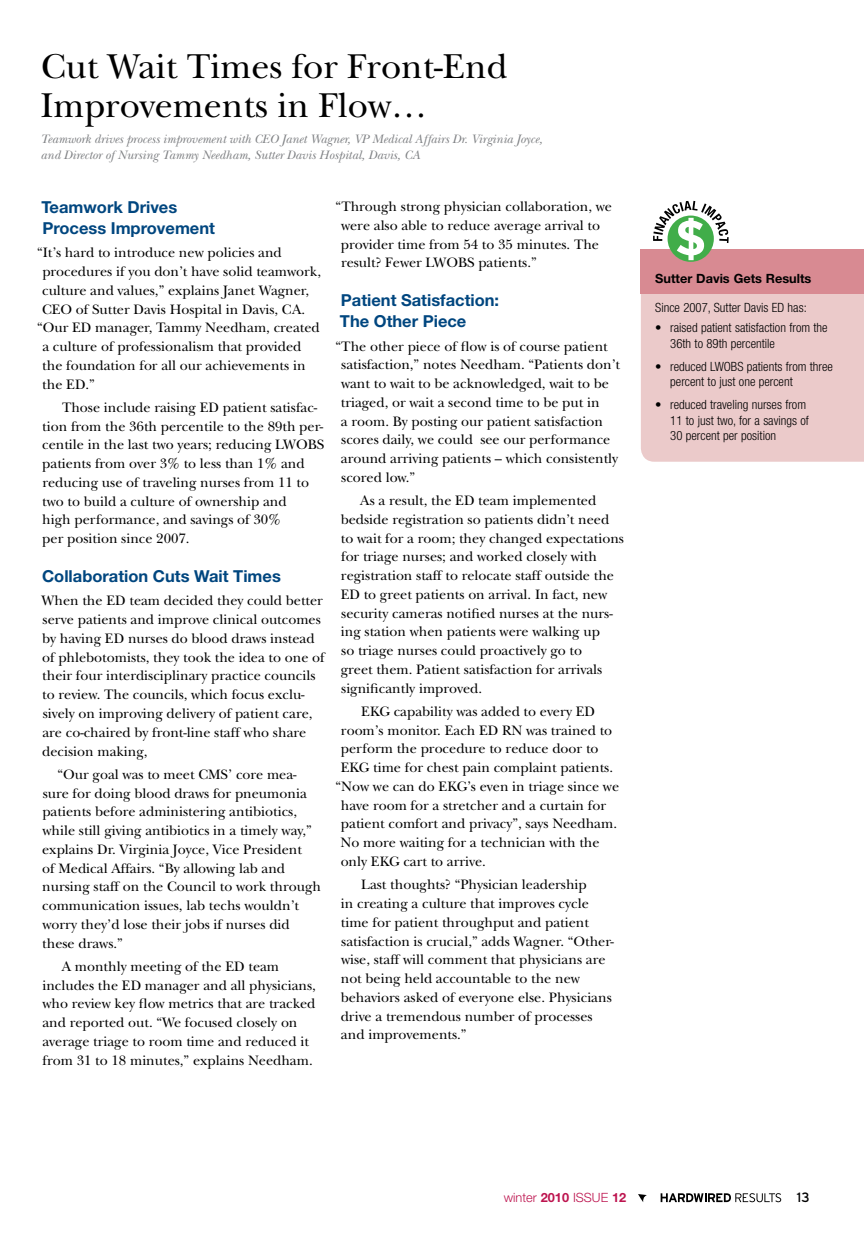
<style>
.page{position:relative;width:864px;height:1242px;background:#fff}
.page>*{position:absolute;margin:0;border:0;box-sizing:border-box;transform-origin:0 0}
.t1{font:36px/39px "New Baskerville Std";color:#000}
.t2{font:700 16.5px/21px "Helvetica Neue LT Std";color:#00467f}
.t3{font:14.25px/18.8px "New Baskerville Std";color:#000}
.t4{font:13.5px "Interstate";color:#000}
.t5{font:300 condensed 12.75px/15.8px "Helvetica Neue LT Std";color:#000}
.t6{font:italic 12.75px/15.8px "New Baskerville Std";color:#808285}
.t7{font:700 12.75px "Helvetica Neue LT Std";color:#000}
.t8{font:300 12.75px "Helvetica Neue LT Std";color:#bd144f}
.s1{font-weight:700}
</style>
<div class="page">
<svg style="left:638px;top:1194px;width:9px;height:8px"></svg>
<svg style="left:661px;top:1193px;width:120px;height:9px"></svg>
<div style="left:641px;top:294px;width:223px;height:168px;background:#ebcaca"></div>
<div style="left:641px;top:249px;width:223px;height:45px;background:#d88a92"></div>
<svg style="left:653px;top:201px;width:76px;height:61px"></svg>
<h1 class="t1" style="left:41px;top:47px;width:469px">Cut Wait Times for Front-End<br>Improvements in Flow…</h1>
<p class="t6" style="left:40px;top:131px;width:504px">Teamwork drives process improvement with CEO Janet Wagner, VP Medical Affairs Dr. Virginia Joyce, and Director of Nursing Tammy Needham, Sutter Davis Hospital, Davis, CA</p>
<p class="t2" style="left:41px;top:196px;width:175px">Teamwork Drives<br>Process Improvement</p>
<p class="t3" style="left:37px;top:243px;width:246px">“It’s hard to introduce new policies and</p>
<p class="t3" style="left:42px;top:262px;width:280px">procedures if you don’t have solid teamwork,</p>
<p class="t3" style="left:42px;top:281px;width:269px">culture and values,” explains Janet Wagner,</p>
<p class="t3" style="left:42px;top:300px;width:265px">CEO of Sutter Davis Hospital in Davis, CA.</p>
<p class="t3" style="left:37px;top:318px;width:284px">“Our ED manager, Tammy Needham, created</p>
<p class="t3" style="left:42px;top:337px;width:261px">a culture of professionalism that provided</p>
<p class="t3" style="left:42px;top:356px;width:265px">the foundation for all our achievements in</p>
<p class="t3" style="left:42px;top:375px;width:54px">the ED.”</p>
<p class="t3" style="left:42px;top:398px;width:284px;text-indent:20px">Those include raising ED patient satisfac&shy;tion from the 36th percentile to the 89th per&shy;centile in the last two years; reducing LWOBS patients from over 3% to less than 1% and reducing use of traveling nurses from 11 to two to build a culture of ownership and<br>high performance, and savings of 30%<br>per position since 2007.</p>
<p class="t2" style="left:42px;top:565px;width:240px">Collaboration Cuts Wait Times</p>
<p class="t3" style="left:42px;top:592px;width:285px">When the ED team decided they could better serve patients and improve clinical outcomes by having ED nurses do blood draws instead of phlebotomists, they took the idea to one of their four interdisciplinary practice councils to review. The councils, which focus exclu&shy;sively on improving delivery of patient care, are co-chaired by front-line staff who share decision making,</p>
<p class="t3" style="left:42px;top:765px;width:280px;text-indent:15px">“Our goal was to meet CMS’ core mea&shy;sure for doing blood draws for pneumonia patients before administering antibiotics, while still giving antibiotics in a timely way,” explains Dr. Virginia Joyce, Vice President<br>of Medical Affairs. “By allowing lab and nursing staff on the Council to work through communication issues, lab techs wouldn’t worry they’d lose their jobs if nurses did these draws.”</p>
<p class="t3" style="left:42px;top:957px;width:275px;text-indent:19px">A monthly meeting of the ED team includes the ED manager and all physicians, who review key flow metrics that are tracked and reported out. “We focused closely on average triage to room time and reduced it from 31 to 18 minutes,” explains Needham.</p>
<p class="t3" style="left:341px;top:197px;width:273px;text-indent:-5px">“Through strong physician collaboration, we were also able to reduce average arrival to provider time from 54 to 35 minutes. The result? Fewer LWOBS patients.”</p>
<p class="t2" style="left:340px;top:290px;width:161px">Patient Satisfaction:<br>The Other Piece</p>
<p class="t3" style="left:341px;top:337px;width:281px;text-indent:-5px">“The other piece of flow is of course patient satisfaction,” notes Needham. “Patients don’t want to wait to be acknowledged, wait to be triaged, or wait a second time to be put in<br>a room. By posting our patient satisfaction scores daily, we could see our performance around arriving patients – which consistently scored low.”</p>
<p class="t3" style="left:341px;top:491px;width:285px;text-indent:20px">As a result, the ED team implemented bedside registration so patients didn’t need to wait for a room; they changed expectations for triage nurses; and worked closely with registration staff to relocate staff outside the ED to greet patients on arrival. In fact, new security cameras notified nurses at the nurs&shy;ing station when patients were walking up<br>so triage nurses could proactively go to<br>greet them. Patient satisfaction for arrivals significantly improved.</p>
<p class="t3" style="left:361px;top:702px;width:235px">EKG capability was added to every ED</p>
<p class="t3" style="left:341px;top:721px;width:273px">room’s monitor. Each ED RN was trained to</p>
<p class="t3" style="left:341px;top:740px;width:259px">perform the procedure to reduce door to</p>
<p class="t3" style="left:341px;top:758px;width:274px">EKG time for chest pain complaint patients.</p>
<p class="t3" style="left:336px;top:777px;width:285px">“Now we can do EKG’s even in triage since we</p>
<p class="t3" style="left:341px;top:796px;width:267px">have room for a stretcher and a curtain for</p>
<p class="t3" style="left:341px;top:815px;width:278px">patient comfort and privacy”, says Needham.</p>
<p class="t3" style="left:341px;top:833px;width:261px">No more waiting for a technician with the</p>
<p class="t3" style="left:341px;top:852px;width:147px">only EKG cart to arrive.</p>
<p class="t3" style="left:341px;top:875px;width:275px;text-indent:20px">Last thoughts? “Physician leadership<br>in creating a culture that improves cycle time for patient throughput and patient satisfaction is crucial,” adds Wagner. “Other&shy;wise, staff will comment that physicians are not being held accountable to the new behaviors asked of everyone else. Physicians drive a tremendous number of processes and improvements.”</p>
<p class="t7" style="left:655px;top:270px;width:158px">Sutter Davis Gets Results</p>
<p class="t5" style="left:655px;top:300px;width:153px">Since 2007, Sutter Davis ED has:</p>
<p class="t5" style="left:670px;top:320px;width:159px;text-indent:-15px">• raised patient satisfaction from the<br>36th to 89th percentile</p>
<p class="t5" style="left:670px;top:358px;width:164px;text-indent:-15px">• reduced LWOBS patients from three percent to just one percent</p>
<p class="t5" style="left:670px;top:396px;width:140px;text-indent:-15px">• reduced traveling nurses from<br>11 to just two, for a savings of<br>30 percent per position</p>
<p class="t8" style="left:504px;top:1190px;width:124px">winter <span class="s1">2010</span> ISSUE <span class="s1">12</span></p>
<p class="t4" style="left:797px;top:1190px;width:14px">13</p>
</div>
